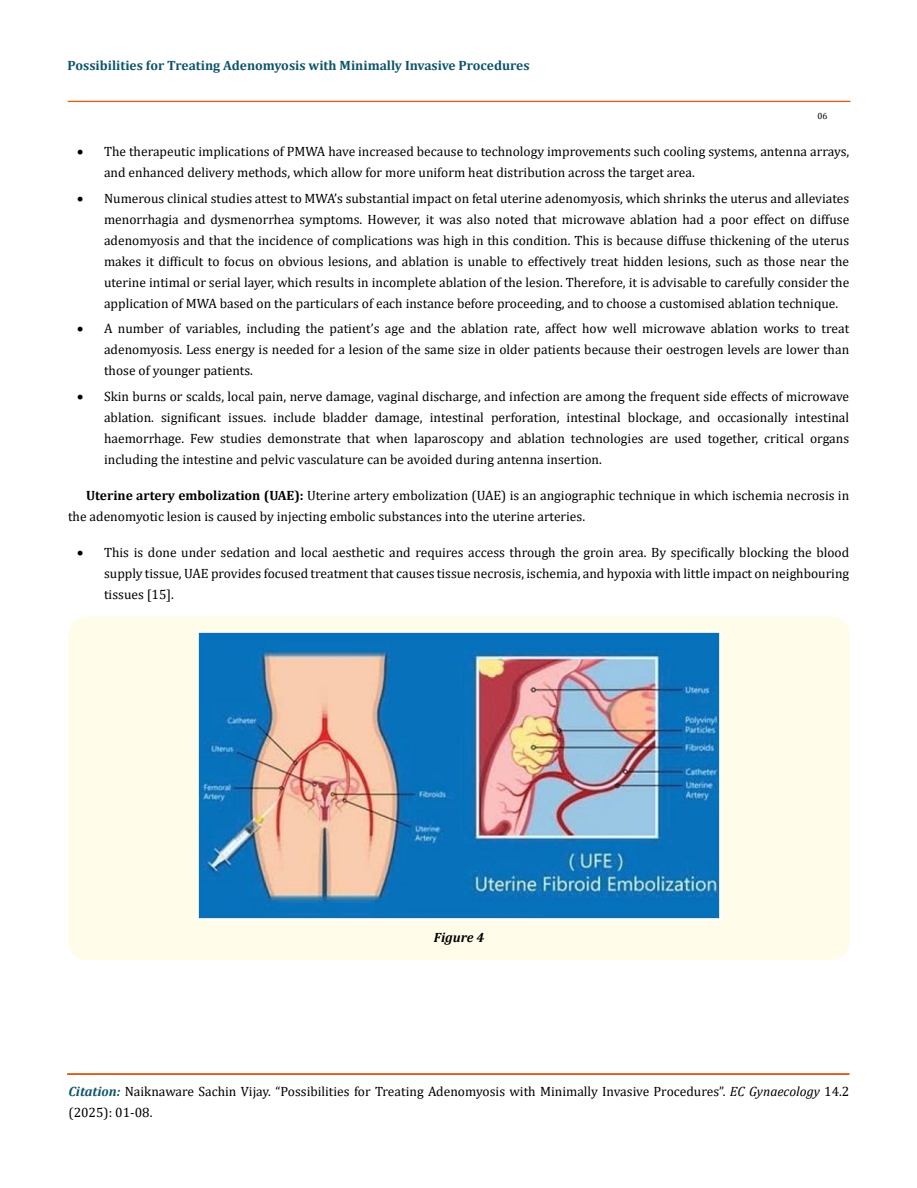
<style>
.page{position:relative;width:917px;height:1188px;background:#fff}
.page>*{position:absolute;margin:0;border:0;box-sizing:border-box;transform-origin:0 0}
.t1{font:13.5px/21px "Cambria";color:#000;text-align:justify}
.t2{font:700 13.5px "Cambria";color:#0e546a}
.t3{font:italic 700 13.5px "Cambria";color:#000}
.t4{font:9px "Cambria";color:#000}
.s1{font-weight:700}
.s2{font-weight:700;font-style:italic;color:#0e546a}
.s3{font-style:italic}
</style>
<div class="page">
<div style="left:68px;top:101px;width:782px;height:1px;border:1px solid #e05d1a"></div>
<div style="left:67px;top:1074px;width:782px;height:1px;border:1px solid #e05d1a"></div>
<div style="left:68px;top:616px;width:781px;height:344px;background:#fffde9;border-radius:18px"></div>
<img style="left:196px;top:630px;width:526px;height:291px">
<p class="t2" style="left:68px;top:56px;width:463px">Possibilities for Treating Adenomyosis with Minimally Invasive Procedures</p>
<p class="t4" style="left:817px;top:110px;width:11px">06</p>
<p class="t1" style="left:104px;top:141px;width:746px;text-indent:-27px">• The therapeutic implications of PMWA have increased because to technology improvements such cooling systems, antenna arrays, and enhanced delivery methods, which allow for more uniform heat distribution across the target area.</p>
<p class="t1" style="left:104px;top:188px;width:746px;text-indent:-27px">• Numerous clinical studies attest to MWA’s substantial impact on fetal uterine adenomyosis, which shrinks the uterus and alleviates menorrhagia and dysmenorrhea symptoms. However, it was also noted that microwave ablation had a poor effect on diffuse adenomyosis and that the incidence of complications was high in this condition. This is because diffuse thickening of the uterus makes it difficult to focus on obvious lesions, and ablation is unable to effectively treat hidden lesions, such as those near the uterine intimal or serial layer, which results in incomplete ablation of the lesion. Therefore, it is advisable to carefully consider the application of MWA based on the particulars of each instance before proceeding, and to choose a customised ablation technique.</p>
<p class="t1" style="left:104px;top:318px;width:746px;text-indent:-27px">• A number of variables, including the patient’s age and the ablation rate, affect how well microwave ablation works to treat adenomyosis. Less energy is needed for a lesion of the same size in older patients because their oestrogen levels are lower than those of younger patients.</p>
<p class="t1" style="left:104px;top:386px;width:746px;text-indent:-27px">• Skin burns or scalds, local pain, nerve damage, vaginal discharge, and infection are among the frequent side effects of microwave ablation. significant issues. include bladder damage, intestinal perforation, intestinal blockage, and occasionally intestinal haemorrhage. Few studies demonstrate that when laparoscopy and ablation technologies are used together, critical organs including the intestine and pelvic vasculature can be avoided during antenna insertion.</p>
<p class="t1" style="left:68px;top:485px;width:782px;text-indent:18px"><span class="s1">Uterine artery embolization (UAE):</span> Uterine artery embolization (UAE) is an angiographic technique in which ischemia necrosis in the adenomyotic lesion is caused by injecting embolic substances into the uterine arteries.</p>
<p class="t1" style="left:104px;top:542px;width:746px;text-indent:-27px">• This is done under sedation and local aesthetic and requires access through the groin area. By specifically blocking the blood supply tissue, UAE provides focused treatment that causes tissue necrosis, ischemia, and hypoxia with little impact on neighbouring tissues [15].</p>
<p class="t3" style="left:434px;top:928px;width:52px">Figure 4</p>
<p class="t1" style="left:68px;top:1081px;width:782px"><span class="s2">Citation:</span> Naiknaware Sachin Vijay. “Possibilities for Treating Adenomyosis with Minimally Invasive Procedures”. <span class="s3">EC Gynaecology</span> 14.2 (2025): 01-08.</p>
</div>
